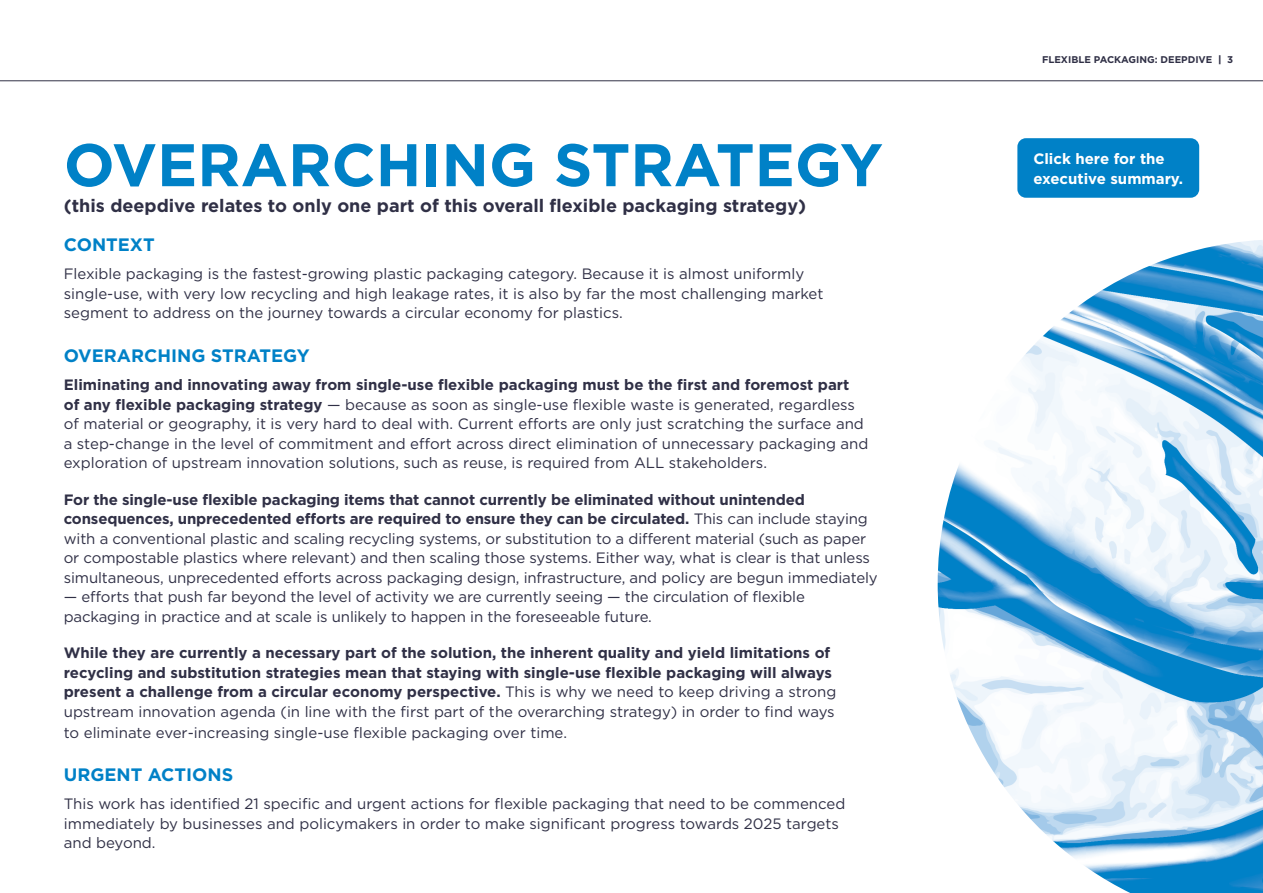
<style>
.page{position:relative;width:1263px;height:893px;background:#fff}
.page>*{position:absolute;margin:0;border:0;box-sizing:border-box;transform-origin:0 0}
.t1{font:700 60px "Gotham";color:#0081c7}
.t2{font:700 18px "Gotham";color:#303046}
.t3{font:700 18px "Gotham";color:#0081c7}
.t4{font:15px/19.5px "Gotham";color:#303046}
.t5{font:700 15px/19.5px "Gotham";color:#303046}
.t6{font:700 15px/19.5px "Gotham";color:#fff}
.t7{font:700 9.75px "Gotham";color:#303046}
.s1{font-weight:700}
.s2{font-weight:400}
.s3{font-weight:900}
</style>
<div class="page">
<hr style="left:0;top:80px;width:1263px;height:1px;background:#303046">
<img style="left:938px;top:240px;width:325px;height:653px">
<div style="left:1017px;top:138px;width:182px;height:60px;background:#0081c7;border-radius:9px"></div>
<h1 class="t1" style="left:64px;top:125px;width:821px">OVERARCHING STRATEGY</h1>
<p class="t2" style="left:64px;top:194px;width:744px">(this deepdive relates to only one part of this overall flexible packaging strategy)</p>
<p class="t3" style="left:64px;top:233px;width:93px">CONTEXT</p>
<p class="t4" style="left:64px;top:264px;width:761px">Flexible packaging is the fastest-growing plastic packaging category. Because it is almost uniformly single-use, with very low recycling and high leakage rates, it is also by far the most challenging market segment to address on the journey towards a circular economy for plastics.</p>
<p class="t3" style="left:64px;top:344px;width:247px">OVERARCHING STRATEGY</p>
<p class="t4" style="left:64px;top:375px;width:806px"><span class="s1">Eliminating and innovating away from single-use flexible packaging must be the first and foremost part of any flexible packaging strategy</span> — because as soon as single-use flexible waste is generated, regardless of material or geography, it is very hard to deal with. Current efforts are only just scratching the surface and a step-change in the level of commitment and effort across direct elimination of unnecessary packaging and exploration of upstream innovation solutions, such as reuse, is required from ALL stakeholders.</p>
<p class="t4" style="left:64px;top:489px;width:815px"><span class="s1">For the single-use flexible packaging items that cannot currently be eliminated without unintended consequences, unprecedented efforts are required to ensure they can be circulated.</span> This can include staying with a conventional plastic and scaling recycling systems, or substitution to a different material (such as paper or compostable plastics where relevant) and then scaling those systems. Either way, what is clear is that unless simultaneous, unprecedented efforts across packaging design, infrastructure, and policy are begun immediately</p>
<p class="t4" style="left:64px;top:587px;width:743px">— efforts that push far beyond the level of activity we are currently seeing — the circulation of flexible packaging in practice and at scale is unlikely to happen in the foreseeable future.</p>
<p class="t5" style="left:64px;top:643px;width:774px">While they are currently a necessary part of the solution, the inherent quality and yield limitations of recycling and substitution strategies mean that staying with single-use flexible packaging will always present a challenge from a circular economy perspective. <span class="s2">This is why we need to keep driving a strong upstream innovation agenda (in line with the first part of the overarching strategy) in order to find ways</span></p>
<p class="t4" style="left:64px;top:722px;width:505px">to eliminate ever-increasing single-use flexible packaging over time.</p>
<p class="t3" style="left:64px;top:763px;width:171px">URGENT ACTIONS</p>
<p class="t4" style="left:64px;top:794px;width:783px">This work has identified 21 specific and urgent actions for flexible packaging that need to be commenced immediately by businesses and policymakers in order to make significant progress towards 2025 targets and beyond.</p>
<p class="t7" style="left:1042px;top:53px;width:193px">FLEXIBLE PACKAGING: DEEPDIVE <span class="s3">|</span> 3</p>
<p class="t6" style="left:1033px;top:149px;width:151px">Click here for the executive summary.</p>
</div>
